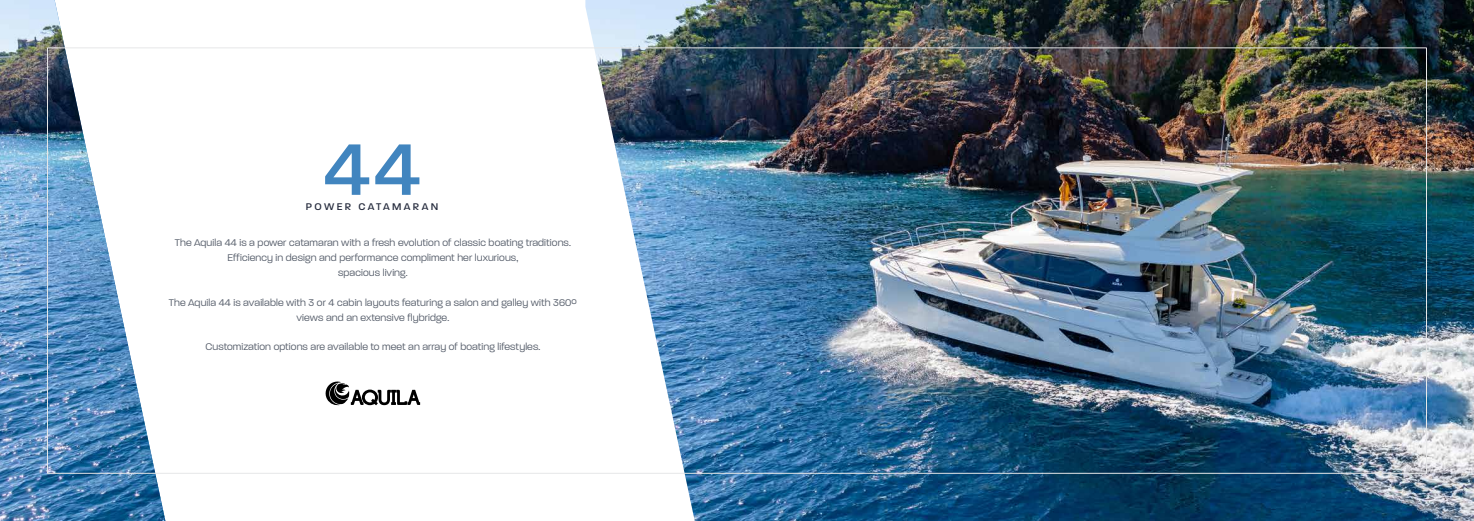
<style>
.page{position:relative;width:1474px;height:521px;background:#fff}
.page>*{position:absolute;margin:0;border:0;box-sizing:border-box;transform-origin:0 0}
.t1{font:500 78.75px "Paralucent";color:#4185bf}
.t2{font:300 10.5px/14.9px "Paralucent";letter-spacing:.01em;color:#555d6a;text-align:center}
.t3{font:500 10.5px "Paralucent";letter-spacing:.23em;color:#242a3c}
</style>
<div class="page">
<img style="left:0;top:0;width:165px;height:521px">
<svg style="left:325px;top:381px;width:95px;height:24px"></svg>
<img style="left:585px;top:0;width:888px;height:521px">
<h1 class="t1" style="left:324px;top:123px;width:98px">44</h1>
<p class="t3" style="left:306px;top:201px;width:134px">POWER CATAMARAN</p>
<p class="t2" style="left:175px;top:235px;width:397px">The Aquila 44 is a power catamaran with a fresh evolution of classic boating traditions.<br>Efficiency in design and performance compliment her luxurious,<br>spacious living.</p>
<p class="t2" style="left:169px;top:295px;width:409px">The Aquila 44 is available with 3 or 4 cabin layouts featuring a salon and galley with 360° views and an extensive flybridge.</p>
<p class="t2" style="left:205px;top:340px;width:336px">Customization options are available to meet an array of boating lifestyles.</p>
</div>
